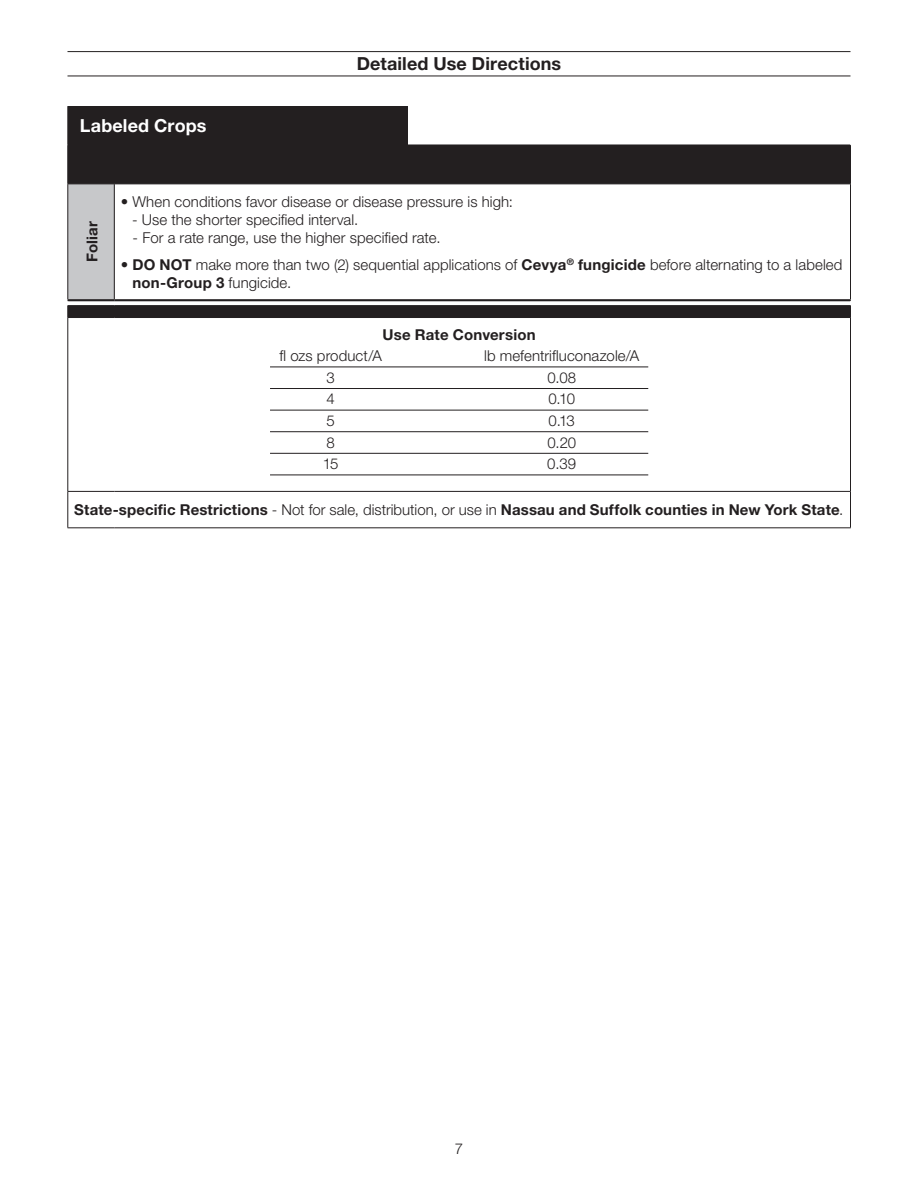
<style>
.page{position:relative;width:918px;height:1188px;background:#fff}
.page>*{position:absolute;margin:0;border:0;box-sizing:border-box;transform-origin:0 0}
.Header_ruled_-_12_pt{font:700 18px "Helvetica Neue LT Pro";letter-spacing:.005em;color:#231f20}
.Table_DC_-_Shaded_Cr{font:700 18px "Helvetica Neue LT Pro";letter-spacing:.005em;color:#fff}
.Table_DC_-_Body_txt{font:300 15px/18px "Helvetica Neue LT Pro";letter-spacing:.005em;color:#231f20}
.Table_DC_-_Body_txt-2{font:700 15px "Helvetica Neue LT Pro";letter-spacing:.01em;color:#231f20}
.chart_in_table{font:300 15px "Helvetica Neue LT Pro";letter-spacing:.005em;color:#231f20}
.Table_txt_C_-_bld_xs{font:700 15px "Helvetica Neue LT Pro";letter-spacing:.015em;color:#231f20}
.Table_DC_Head_-_vert{font:700 15px "Helvetica Neue LT Pro";letter-spacing:.015em;color:#231f20}
.s1{font-weight:700}
.s2{font-weight:300}
</style>
<div class="page">
<hr style="left:68px;top:51px;width:782px;height:1px;background:#231f20">
<hr style="left:68px;top:76px;width:782px;height:1px;background:#231f20">
<svg style="left:69px;top:146px;width:781px;height:171px"></svg>
<div style="left:68px;top:184px;width:46px;height:116px;background:#c7c8ca"></div>
<hr style="left:850px;top:145px;width:1px;height:39px;background:#231f20">
<hr style="left:68px;top:184px;width:1px;height:115px;background:#231f20">
<hr style="left:114px;top:184px;width:737px;height:1px;background:#231f20">
<hr style="left:114px;top:184px;width:1px;height:115px;background:#231f20">
<hr style="left:850px;top:184px;width:1px;height:115px;background:#231f20">
<hr style="left:68px;top:317px;width:46px;height:1px;background:#231f20">
<hr style="left:68px;top:318px;width:1px;height:173px;background:#231f20">
<hr style="left:114px;top:317px;width:737px;height:1px;background:#231f20">
<hr style="left:850px;top:318px;width:1px;height:173px;background:#231f20">
<hr style="left:68px;top:491px;width:46px;height:1px;background:#231f20">
<hr style="left:68px;top:492px;width:1px;height:36px;background:#231f20">
<hr style="left:114px;top:491px;width:737px;height:1px;background:#231f20">
<hr style="left:850px;top:492px;width:1px;height:36px;background:#231f20">
<hr style="left:68px;top:528px;width:46px;height:1px;background:#231f20">
<hr style="left:114px;top:528px;width:737px;height:1px;background:#231f20">
<hr style="left:68px;top:145px;width:46px;height:1px;background:#231f20">
<hr style="left:114px;top:145px;width:737px;height:1px;background:#231f20">
<hr style="left:68px;top:299px;width:46px;height:2px;background:#231f20">
<hr style="left:114px;top:299px;width:737px;height:2px;background:#231f20">
<svg style="left:68px;top:301px;width:1px;height:16px"></svg>
<svg style="left:850px;top:301px;width:1px;height:16px"></svg>
<hr style="left:68px;top:305px;width:46px;height:1px;background:#231f20">
<hr style="left:114px;top:305px;width:737px;height:1px;background:#231f20">
<hr style="left:68px;top:145px;width:1px;height:39px;background:#231f20">
<hr style="left:68px;top:184px;width:46px;height:1px;background:#231f20">
<div style="left:68px;top:106px;width:339px;height:39px;background:#231f20"></div>
<hr style="left:270px;top:367px;width:378px;height:1px;background:#231f20">
<hr style="left:270px;top:388px;width:378px;height:1px;background:#231f20">
<hr style="left:270px;top:410px;width:378px;height:1px;background:#231f20">
<hr style="left:270px;top:431px;width:378px;height:1px;background:#231f20">
<hr style="left:270px;top:453px;width:378px;height:1px;background:#231f20">
<hr style="left:270px;top:475px;width:378px;height:1px;background:#231f20">
<p class="Table_DC_-_Shaded_Cr" style="left:80px;top:114px;width:128px">Labeled Crops</p>
<p class="Header_ruled_-_12_pt" style="left:357px;top:52px;width:206px">Detailed Use Directions</p>
<p class="Table_DC_-_Body_txt" style="left:121px;top:192px;width:394px">• When conditions favor disease or disease pressure is high:</p>
<p class="Table_DC_-_Body_txt" style="left:132px;top:210px;width:228px">- Use the shorter specified interval.</p>
<p class="Table_DC_-_Body_txt" style="left:133px;top:228px;width:309px">- For a rate range, use the higher specified rate.</p>
<p class="Table_DC_-_Body_txt" style="left:132px;top:255px;width:712px;text-indent:-12px">• <span class="s1">DO NOT</span> make more than two (2) sequential applications of <span class="s1">Cevya</span><sup>®</sup> <span class="s1">fungicide</span> before alternating to a labeled <span class="s1">non-Group 3</span> fungicide.</p>
<p class="Table_txt_C_-_bld_xs" style="left:383px;top:325px;width:155px">Use Rate Conversion</p>
<p class="chart_in_table" style="left:280px;top:347px;width:104px">fl ozs product/A</p>
<p class="chart_in_table" style="left:484px;top:347px;width:157px">lb mefentrifluconazole/A</p>
<p class="chart_in_table" style="left:327px;top:368px;width:10px">3</p>
<p class="chart_in_table" style="left:547px;top:368px;width:30px">0.08</p>
<p class="chart_in_table" style="left:327px;top:390px;width:10px">4</p>
<p class="chart_in_table" style="left:549px;top:390px;width:28px">0.10</p>
<p class="chart_in_table" style="left:327px;top:412px;width:10px">5</p>
<p class="chart_in_table" style="left:549px;top:412px;width:28px">0.13</p>
<p class="chart_in_table" style="left:327px;top:433px;width:10px">8</p>
<p class="chart_in_table" style="left:547px;top:433px;width:30px">0.20</p>
<p class="chart_in_table" style="left:323px;top:455px;width:17px">15</p>
<p class="chart_in_table" style="left:547px;top:455px;width:30px">0.39</p>
<p class="Table_DC_-_Body_txt-2" style="left:74px;top:500px;width:770px">State-specific Restrictions <span class="s2">- Not for sale, distribution, or use in</span> Nassau and Suffolk counties in New York State<span class="s2">.</span></p>
<p class="Table_DC_Head_-_vert" style="left:83px;top:262px;width:42px;rotate:-90deg">Foliar</p>
<p class="Table_DC_-_Body_txt" style="left:455px;top:1139px;width:10px">7</p>
</div>
